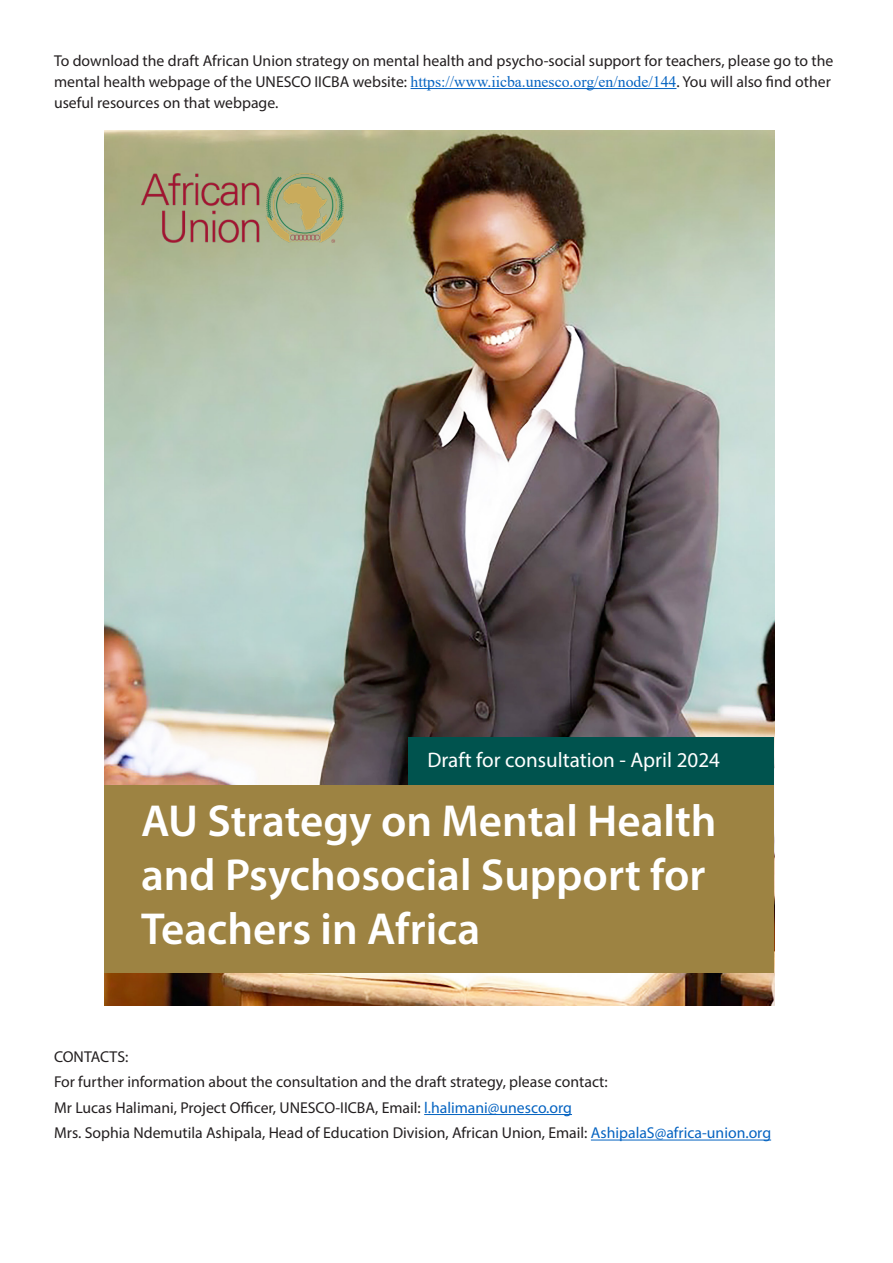
<style>
.page{position:relative;width:893px;height:1263px;background:#fff}
.page>*{position:absolute;margin:0;border:0;box-sizing:border-box;transform-origin:0 0}
.t1{font:600 45px/54px "Myriad Pro";color:#fff}
.t2{font:21.15px "Myriad Pro";color:#fff}
.t3{font:15.75px/21px "Myriad Pro";color:#231f20}
.s1{font-family:"Times New Roman";color:#0563c1}
.s2{color:#0563c1}
</style>
<div class="page">
<hr style="left:410px;top:88px;width:266px;height:1px;background:#0563c1">
<hr style="left:424px;top:1114px;width:148px;height:1px;background:#0563c1">
<hr style="left:591px;top:1139px;width:180px;height:1px;background:#0563c1">
<img style="left:105px;top:130px;width:669px;height:875px">
<div style="left:408px;top:737px;width:365px;height:48px;background:#00534e"></div>
<div style="left:105px;top:785px;width:669px;height:188px;background:#9d8342"></div>
<img style="left:141px;top:173px;width:202px;height:70px">
<p class="t3" style="left:54px;top:50px;width:781px">To download the draft African Union strategy on mental health and psycho-social support for teachers, please go to the mental health webpage of the UNESCO IICBA website: <span class="s1">https://www.iicba.unesco.org/en/node/144</span>. You will also find other useful resources on that webpage.</p>
<p class="t2" style="left:427px;top:747px;width:294px">Draft for consultation - April 2024</p>
<p class="t1" style="left:141px;top:792px;width:577px">AU Strategy on Mental Health and Psychosocial Support for<br>Teachers in Africa</p>
<p class="t3" style="left:54px;top:1046px;width:76px">CONTACTS:</p>
<p class="t3" style="left:54px;top:1071px;width:555px">For further information about the consultation and the draft strategy, please contact:</p>
<p class="t3" style="left:54px;top:1097px;width:519px">Mr Lucas Halimani, Project Officer, UNESCO-IICBA, Email: <span class="s2">l.halimani@unesco.org</span></p>
<p class="t3" style="left:54px;top:1122px;width:719px">Mrs. Sophia Ndemutila Ashipala, Head of Education Division, African Union, Email: <span class="s2">AshipalaS@africa-union.org</span></p>
</div>
